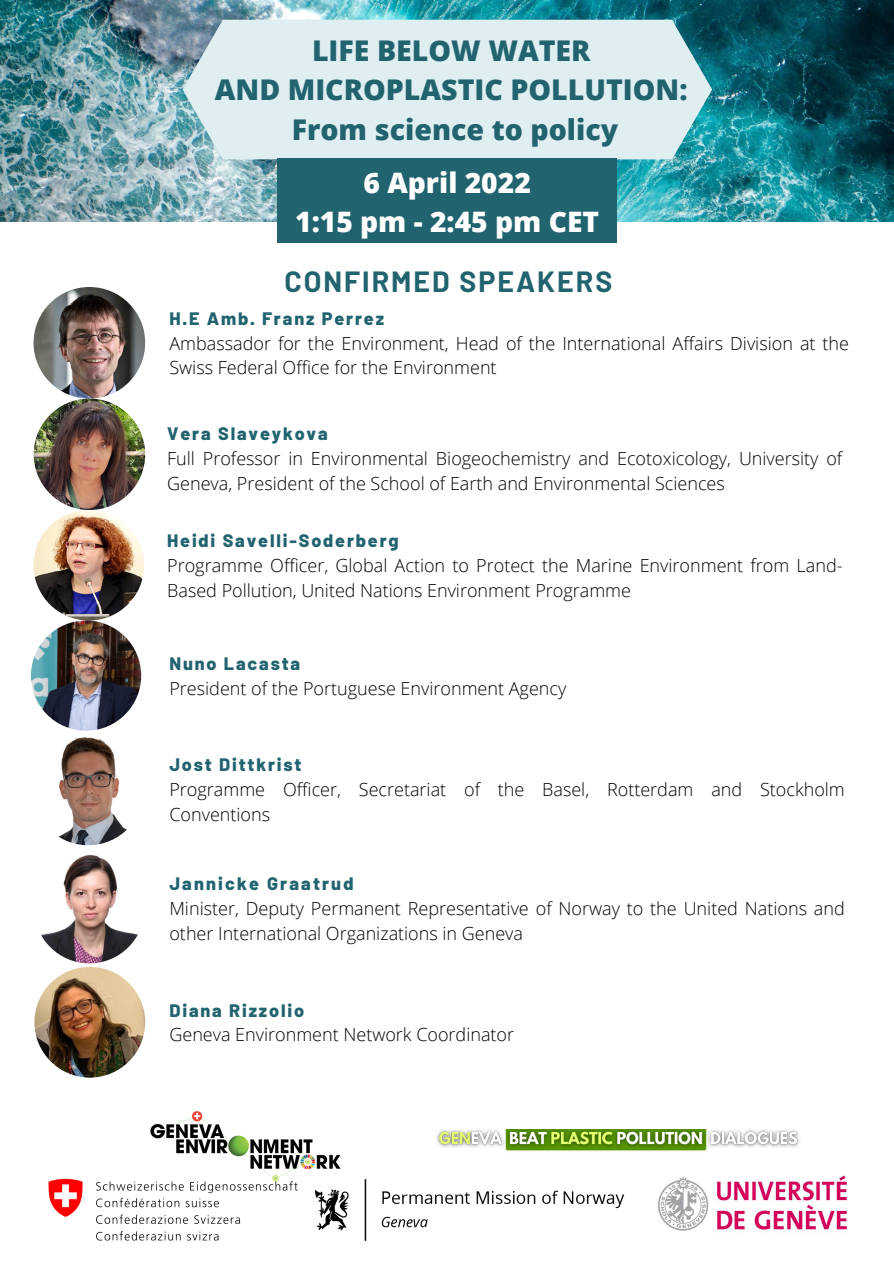
<style>
.page{position:relative;width:894px;height:1264px;background:#fff}
.page>*{position:absolute;margin:0;border:0;box-sizing:border-box;transform-origin:0 0}
.t1{font:800 28.5px "Open Sans";color:#21636f}
.t2{font:700 28.5px "Barlow";letter-spacing:.07em;color:#21636f}
.t3{font:800 28.2px "Open Sans";color:#fff}
.t4{font:300 18px/24.8px "Open Sans";color:#000}
.t5{font:800 18px "Barlow";letter-spacing:.1em;color:#21636f}
.t6{font:800 18px "Barlow";letter-spacing:.12em;color:#21636f}
</style>
<div class="page">
<img style="left:34px;top:287px;width:111px;height:111px;border-radius:50%">
<img style="left:0;top:0;width:893px;height:221px">
<svg style="left:182px;top:20px;width:530px;height:139px;background:#d2e6ea"></svg>
<img style="left:34px;top:398px;width:111px;height:112px;border-radius:50%">
<img style="left:34px;top:853px;width:111px;height:110px;border-radius:50%">
<img style="left:34px;top:966px;width:111px;height:111px;border-radius:50%">
<img style="left:32px;top:733px;width:112px;height:112px;border-radius:50%">
<div style="left:278px;top:159px;width:338px;height:84px;background:#21636f"></div>
<img style="left:150px;top:1111px;width:191px;height:58px">
<img style="left:436px;top:1129px;width:364px;height:22px">
<img style="left:658px;top:1175px;width:189px;height:57px">
<img style="left:48px;top:1165px;width:264px;height:76px">
<img style="left:314px;top:1179px;width:311px;height:62px">
<img style="left:34px;top:510px;width:110px;height:110px;border-radius:50%">
<img style="left:31px;top:620px;width:110px;height:110px;border-radius:50%">
<p class="t1" style="left:312px;top:30px;width:280px">LIFE BELOW WATER</p>
<p class="t1" style="left:215px;top:70px;width:474px">AND MICROPLASTIC POLLUTION:</p>
<p class="t1" style="left:291px;top:109px;width:328px">From science to policy</p>
<p class="t3" style="left:363px;top:162px;width:169px">6 April 2022</p>
<p class="t3" style="left:295px;top:201px;width:305px">1:15 pm - 2:45 pm CET</p>
<p class="t2" style="left:284px;top:263px;width:329px">CONFIRMED SPEAKERS</p>
<p class="t5" style="left:169px;top:307px;width:216px">H.E Amb. Franz Perrez</p>
<p class="t4" style="left:169px;top:330px;width:681px">Ambassador for the Environment, Head of the International Affairs Division at the<br>Swiss Federal Office for the Environment</p>
<p class="t5" style="left:167px;top:422px;width:162px">Vera Slaveykova</p>
<p class="t4" style="left:167px;top:445px;width:676px">Full Professor in Environmental Biogeochemistry and Ecotoxicology, University of<br>Geneva, President of the School of Earth and Environmental Sciences</p>
<p class="t5" style="left:167px;top:529px;width:233px">Heidi Savelli-Soderberg</p>
<p class="t4" style="left:167px;top:552px;width:676px">Programme Officer, Global Action to Protect the Marine Environment from Land-<br>Based Pollution, United Nations Environment Programme</p>
<p class="t5" style="left:169px;top:652px;width:132px">Nuno Lacasta</p>
<p class="t4" style="left:169px;top:675px;width:398px">President of the Portuguese Environment Agency</p>
<p class="t5" style="left:169px;top:753px;width:133px">Jost Dittkrist</p>
<p class="t4" style="left:169px;top:776px;width:676px">Programme Officer, Secretariat of the Basel, Rotterdam and Stockholm<br>Conventions</p>
<p class="t6" style="left:169px;top:872px;width:185px">Jannicke Graatrud</p>
<p class="t4" style="left:169px;top:895px;width:676px">Minister, Deputy Permanent Representative of Norway to the United Nations and other International Organizations in Geneva</p>
<p class="t5" style="left:169px;top:998px;width:136px">Diana Rizzolio</p>
<p class="t4" style="left:169px;top:1022px;width:346px">Geneva Environment Network Coordinator</p>
</div>
